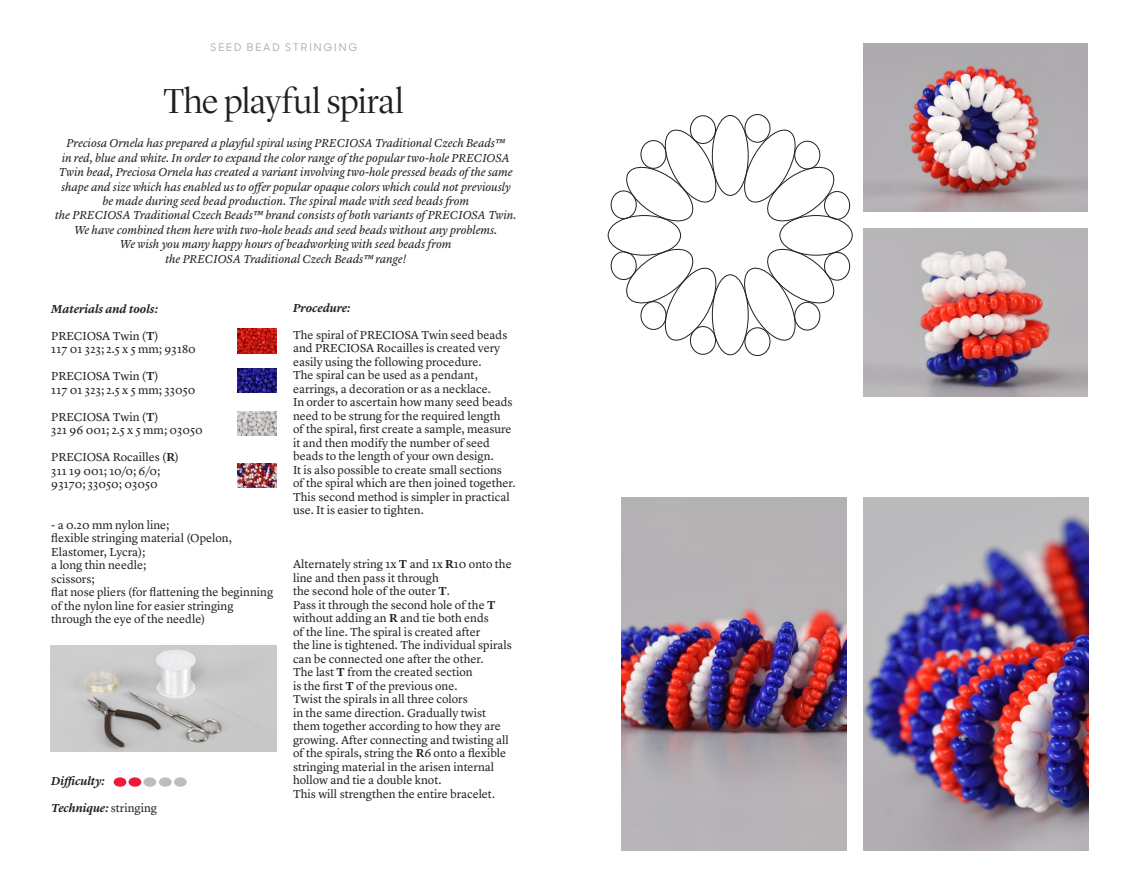
<style>
.page{position:relative;width:1140px;height:893px;background:#fff}
.page>*{position:absolute;margin:0;border:0;box-sizing:border-box;transform-origin:0 0}
.t1{font:300 36px "Lyon Display";letter-spacing:-.01em;color:#231f20}
.t2{font:12px/13.5px "Lyon Text";color:#231f20}
.t3{font:italic 12px/14.4px "Lyon Text";letter-spacing:-.005em;color:#231f20;text-align:center}
.t4{font:italic 600 12px "Lyon Text";letter-spacing:-.005em;color:#231f20}
.t5{font:500 10.5px "Sharp Sans Display No 1";letter-spacing:.18em;color:#a8abac}
.s1{font-weight:600}
.s2{font-weight:400;font-style:normal}
</style>
<div class="page">
<img style="left:238px;top:329px;width:38px;height:24px">
<img style="left:238px;top:369px;width:38px;height:24px">
<img style="left:238px;top:411px;width:38px;height:24px">
<img style="left:238px;top:463px;width:38px;height:25px">
<img style="left:51px;top:645px;width:225px;height:106px">
<div style="left:114px;top:777px;width:12px;height:10px;background:#ed1a3c;border-radius:50%"></div>
<div style="left:128px;top:777px;width:13px;height:10px;background:#ed1a3c;border-radius:50%"></div>
<div style="left:143px;top:777px;width:13px;height:10px;background:#bcbdc0;border-radius:50%"></div>
<div style="left:159px;top:777px;width:13px;height:10px;background:#bcbdc0;border-radius:50%"></div>
<div style="left:174px;top:777px;width:13px;height:10px;background:#bcbdc0;border-radius:50%"></div>
<div style="left:690px;top:115px;width:25px;height:29px;border:1px solid #231f20;border-radius:50%"></div>
<svg style="left:623px;top:246px;width:96px;height:99px"></svg>
<div style="left:744px;top:114px;width:26px;height:28px;border:1px solid #231f20;border-radius:50%"></div>
<div style="left:608px;top:215px;width:73px;height:40px;border:1px solid #231f20;border-radius:50%"></div>
<svg style="left:623px;top:126px;width:96px;height:98px"></svg>
<div style="left:640px;top:140px;width:26px;height:29px;border:1px solid #231f20;border-radius:50%"></div>
<svg style="left:741px;top:246px;width:96px;height:99px"></svg>
<div style="left:779px;top:215px;width:73px;height:40px;border:1px solid #231f20;border-radius:50%"></div>
<svg style="left:741px;top:126px;width:96px;height:98px"></svg>
<div style="left:690px;top:326px;width:25px;height:29px;border:1px solid #231f20;border-radius:50%"></div>
<div style="left:744px;top:328px;width:26px;height:28px;border:1px solid #231f20;border-radius:50%"></div>
<div style="left:640px;top:301px;width:26px;height:29px;border:1px solid #231f20;border-radius:50%"></div>
<div style="left:611px;top:191px;width:25px;height:28px;border:1px solid #231f20;border-radius:50%"></div>
<div style="left:611px;top:252px;width:25px;height:28px;border:1px solid #231f20;border-radius:50%"></div>
<div style="left:794px;top:141px;width:26px;height:28px;border:1px solid #231f20;border-radius:50%"></div>
<div style="left:794px;top:302px;width:26px;height:28px;border:1px solid #231f20;border-radius:50%"></div>
<div style="left:824px;top:191px;width:26px;height:29px;border:1px solid #231f20;border-radius:50%"></div>
<div style="left:824px;top:252px;width:26px;height:28px;border:1px solid #231f20;border-radius:50%"></div>
<img style="left:863px;top:228px;width:224px;height:168px">
<img style="left:863px;top:44px;width:224px;height:168px">
<img style="left:621px;top:498px;width:225px;height:353px">
<img style="left:863px;top:498px;width:226px;height:353px">
<p class="t5" style="left:210px;top:40px;width:148px">SEED BEAD STRINGING</p>
<h1 class="t1" style="left:163px;top:75px;width:241px">The playful spiral</h1>
<p class="t3" style="left:55px;top:135px;width:463px">Preciosa Ornela has prepared a playful spiral using PRECIOSA Traditional Czech Beads™<br>in red, blue and white. In order to expand the color range of the popular two-hole PRECIOSA Twin bead, Preciosa Ornela has created a variant involving two-hole pressed beads of the same shape and size which has enabled us to offer popular opaque colors which could not previously be made during seed bead production. The spiral made with seed beads from<br>the PRECIOSA Traditional Czech Beads™ brand consists of both variants of PRECIOSA Twin.<br>We have combined them here with two-hole beads and seed beads without any problems.<br>We wish you many happy hours of beadworking with seed beads from<br>the PRECIOSA Traditional Czech Beads™ range!</p>
<p class="t4" style="left:51px;top:300px;width:108px">Materials and tools:</p>
<p class="t2" style="left:51px;top:328px;width:146px">PRECIOSA Twin (<span class="s1">T</span>)<br>117 01 323; 2.5 x 5 mm; 93180</p>
<p class="t2" style="left:51px;top:369px;width:146px">PRECIOSA Twin (<span class="s1">T</span>)<br>117 01 323; 2.5 x 5 mm; 33050</p>
<p class="t2" style="left:51px;top:409px;width:153px">PRECIOSA Twin (<span class="s1">T</span>)<br>321 96 001; 2.5 x 5 mm; 03050</p>
<p class="t2" style="left:51px;top:450px;width:129px">PRECIOSA Rocailles (<span class="s1">R</span>)<br>311 19 001; 10/0; 6/0;<br>93170; 33050; 03050</p>
<p class="t2" style="left:51px;top:517px;width:223px">- a 0.20 mm nylon line;<br>flexible stringing material (Opelon,<br>Elastomer, Lycra);<br>a long thin needle;<br>scissors;<br>flat nose pliers (for flattening the beginning of the nylon line for easier stringing through the eye of the needle)</p>
<p class="t4" style="left:293px;top:299px;width:59px">Procedure:</p>
<p class="t2" style="left:293px;top:327px;width:224px">The spiral of PRECIOSA Twin seed beads and PRECIOSA Rocailles is created very easily using the following procedure.<br>The spiral can be used as a pendant, earrings, a decoration or as a necklace.<br>In order to ascertain how many seed beads need to be strung for the required length<br>of the spiral, first create a sample, measure it and then modify the number of seed beads to the length of your own design.<br>It is also possible to create small sections<br>of the spiral which are then joined together.<br>This second method is simpler in practical use. It is easier to tighten.</p>
<p class="t2" style="left:293px;top:557px;width:220px">Alternately string 1x <span class="s1">T</span> and 1x <span class="s1">R</span>10 onto the line and then pass it through<br>the second hole of the outer <span class="s1">T</span>.<br>Pass it through the second hole of the <span class="s1">T </span>without adding an <span class="s1">R</span> and tie both ends<br>of the line. The spiral is created after<br>the line is tightened. The individual spirals can be connected one after the other.<br>The last <span class="s1">T</span> from the created section<br>is the first <span class="s1">T</span> of the previous one.<br>Twist the spirals in all three colors<br>in the same direction. Gradually twist them together according to how they are growing. After connecting and twisting all of the spirals, string the <span class="s1">R</span>6 onto a flexible stringing material in the arisen internal hollow and tie a double knot.<br>This will strengthen the entire bracelet.</p>
<p class="t4" style="left:51px;top:772px;width:55px">Difficulty:</p>
<p class="t4" style="left:51px;top:799px;width:107px">Technique: <span class="s2">stringing</span></p>
</div>
